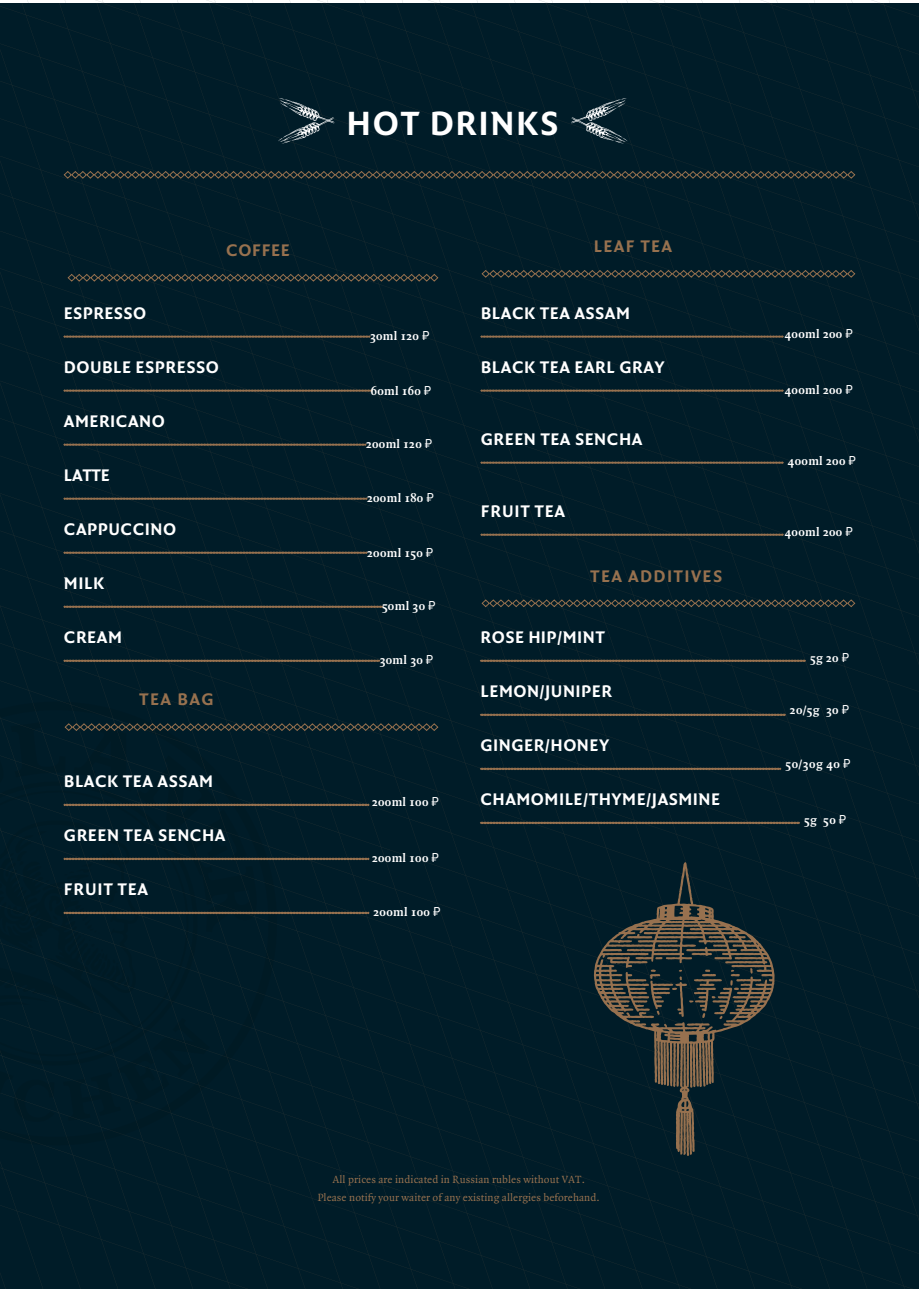
<style>
.page{position:relative;width:919px;height:1289px;background:#fff}
.page>*{position:absolute;margin:0;border:0;box-sizing:border-box;transform-origin:0 0}
.t1{font:700 36px "Quadraat Sans Pro";letter-spacing:.04em;color:#fff}
.Speisen-Name{font:700 18px "Quadraat Sans Pro";letter-spacing:.025em;color:#fff}
.t2{font:700 18px "Quadraat Sans Pro";letter-spacing:.075em;color:#97714f}
.Speisen-Preis{font:700 12.75px "Quadraat Pro";letter-spacing:.03em;color:#fff}
.t3{font:11.1px/18px "Quadraat Pro";letter-spacing:.01em;color:#97714f;text-align:center}
.s1{font-family:"Archivo Narrow";font-weight:400}
</style>
<div class="page">
<div style="left:0;top:3px;width:918px;height:1285px;background:#001c28"></div>
<div style="left:0;top:683px;width:295px;height:480px;background:#001c28"></div>
<svg style="left:64px;top:336px;width:306px;height:1px"></svg>
<svg style="left:64px;top:390px;width:308px;height:1px"></svg>
<svg style="left:64px;top:444px;width:302px;height:1px"></svg>
<svg style="left:64px;top:498px;width:303px;height:1px"></svg>
<svg style="left:64px;top:552px;width:303px;height:1px"></svg>
<svg style="left:64px;top:606px;width:319px;height:1px"></svg>
<svg style="left:64px;top:660px;width:316px;height:1px"></svg>
<svg style="left:480px;top:336px;width:303px;height:1px"></svg>
<svg style="left:480px;top:390px;width:303px;height:1px"></svg>
<svg style="left:480px;top:462px;width:303px;height:1px"></svg>
<svg style="left:480px;top:534px;width:303px;height:1px"></svg>
<svg style="left:480px;top:660px;width:325px;height:1px"></svg>
<svg style="left:480px;top:714px;width:305px;height:1px"></svg>
<svg style="left:480px;top:768px;width:300px;height:1px"></svg>
<svg style="left:480px;top:822px;width:319px;height:1px"></svg>
<svg style="left:63px;top:171px;width:792px;height:8px;background:#303734"></svg>
<svg style="left:67px;top:273px;width:371px;height:9px;background:#2a3332"></svg>
<svg style="left:481px;top:599px;width:374px;height:8px;background:#2f3634"></svg>
<div style="left:0;top:722px;width:438px;height:400px;background:#001c28"></div>
<svg style="left:481px;top:269px;width:374px;height:9px;background:#2a3332"></svg>
<svg style="left:593px;top:862px;width:181px;height:293px;background:#1d2c2f"></svg>
<svg style="left:606px;top:956px;width:134px;height:63px;background:#2b3433"></svg>
<svg style="left:627px;top:933px;width:25px;height:5px"></svg>
<svg style="left:278px;top:98px;width:57px;height:45px;background:#263d47"></svg>
<svg style="left:570px;top:98px;width:57px;height:45px;background:#253d47"></svg>
<p class="t2" style="left:226px;top:237px;width:65px">COFFEE</p>
<p class="Speisen-Name" style="left:64px;top:299px;width:84px">ESPRESSO</p>
<p class="Speisen-Name" style="left:64px;top:353px;width:156px">DOUBLE ESPRESSO</p>
<p class="Speisen-Name" style="left:64px;top:407px;width:102px">AMERICANO</p>
<p class="Speisen-Name" style="left:64px;top:461px;width:47px">LATTE</p>
<p class="Speisen-Name" style="left:64px;top:515px;width:114px">CAPPUCCINO</p>
<p class="Speisen-Name" style="left:64px;top:569px;width:42px">MILK</p>
<p class="Speisen-Name" style="left:64px;top:623px;width:60px">CREAM</p>
<p class="t2" style="left:139px;top:686px;width:76px">TEA BAG</p>
<p class="Speisen-Name" style="left:64px;top:767px;width:151px">BLACK TEA ASSAM</p>
<p class="Speisen-Name" style="left:64px;top:821px;width:163px">GREEN TEA SENCHA</p>
<p class="Speisen-Name" style="left:64px;top:875px;width:86px">FRUIT TEA</p>
<p class="t1" style="left:346px;top:96px;width:213px">HOT DRINKS</p>
<p class="t2" style="left:594px;top:233px;width:80px">LEAF TEA</p>
<p class="Speisen-Preis" style="left:370px;top:327px;width:61px">30ml 120 <span class="s1">₽</span></p>
<p class="Speisen-Preis" style="left:370px;top:382px;width:62px">60ml 160 <span class="s1">₽</span></p>
<p class="Speisen-Preis" style="left:366px;top:435px;width:68px">200ml 120 <span class="s1">₽</span></p>
<p class="Speisen-Preis" style="left:367px;top:489px;width:68px">200ml 180 <span class="s1">₽</span></p>
<p class="Speisen-Preis" style="left:367px;top:544px;width:68px">200ml 150 <span class="s1">₽</span></p>
<p class="Speisen-Preis" style="left:382px;top:597px;width:55px">50ml 30 <span class="s1">₽</span></p>
<p class="Speisen-Preis" style="left:379px;top:651px;width:55px">30ml 30 <span class="s1">₽</span></p>
<p class="Speisen-Preis" style="left:372px;top:793px;width:68px">200ml 100 <span class="s1">₽</span></p>
<p class="Speisen-Preis" style="left:372px;top:849px;width:68px">200ml 100 <span class="s1">₽</span></p>
<p class="Speisen-Preis" style="left:373px;top:903px;width:68px">200ml 100 <span class="s1">₽</span></p>
<p class="Speisen-Name" style="left:481px;top:299px;width:151px">BLACK TEA ASSAM</p>
<p class="Speisen-Name" style="left:481px;top:353px;width:185px">BLACK TEA EARL GRAY</p>
<p class="Speisen-Name" style="left:481px;top:425px;width:163px">GREEN TEA SENCHA</p>
<p class="Speisen-Name" style="left:481px;top:497px;width:86px">FRUIT TEA</p>
<p class="t2" style="left:590px;top:562px;width:133px">TEA ADDITIVES</p>
<p class="Speisen-Name" style="left:480px;top:623px;width:126px">ROSE HIP/MINT</p>
<p class="Speisen-Name" style="left:480px;top:677px;width:133px">LEMON/JUNIPER</p>
<p class="Speisen-Name" style="left:480px;top:731px;width:130px">GINGER/HONEY</p>
<p class="Speisen-Name" style="left:480px;top:785px;width:241px">CHAMOMILE/THYME/JASMINE</p>
<p class="Speisen-Preis" style="left:784px;top:325px;width:69px">400ml 200 <span class="s1">₽</span></p>
<p class="Speisen-Preis" style="left:784px;top:381px;width:69px">400ml 200 <span class="s1">₽</span></p>
<p class="Speisen-Preis" style="left:787px;top:452px;width:69px">400ml 200 <span class="s1">₽</span></p>
<p class="Speisen-Preis" style="left:784px;top:523px;width:69px">400ml 200 <span class="s1">₽</span></p>
<p class="Speisen-Preis" style="left:809px;top:649px;width:41px">5g 20 <span class="s1">₽</span></p>
<p class="Speisen-Preis" style="left:789px;top:701px;width:61px">20/5g 30 <span class="s1">₽</span></p>
<p class="Speisen-Preis" style="left:785px;top:755px;width:67px">50/30g 40 <span class="s1">₽</span></p>
<p class="Speisen-Preis" style="left:804px;top:811px;width:44px">5g 50 <span class="s1">₽</span></p>
<p class="t3" style="left:318px;top:1170px;width:283px">All prices are indicated in Russian rubles without VAT.<br>Please notify your waiter of any existing allergies beforehand.</p>
</div>
